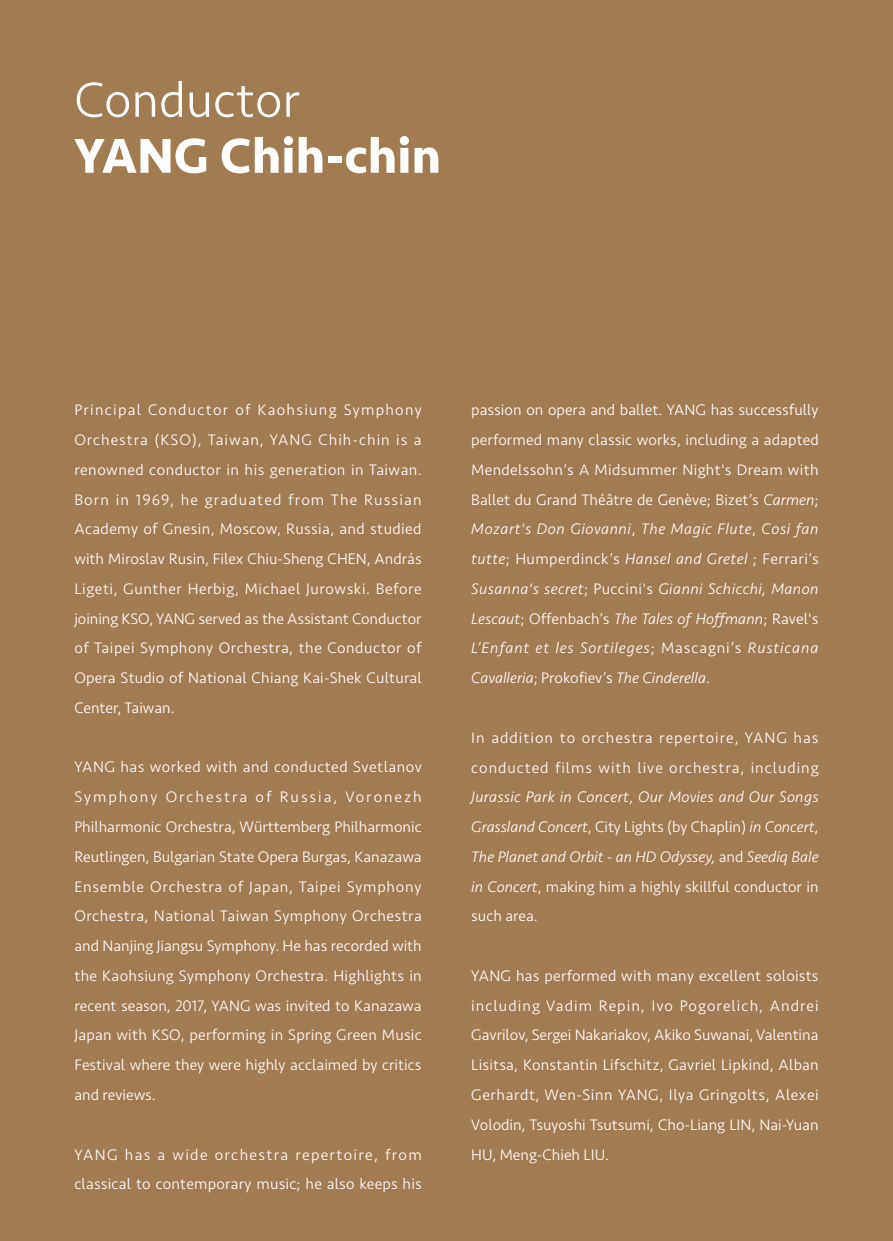
<style>
.page{position:relative;width:893px;height:1241px;background:#fff}
.page>*{position:absolute;margin:0;border:0;box-sizing:border-box;transform-origin:0 0}
.t1{font:700 50.75px "Seravek";color:#fff}
.t2{font:300 50.75px "Seravek";color:#fff}
.t3{font:300 15.75px/29.8px "Seravek";letter-spacing:.005em;color:#fff;text-align:justify}
.s1{font-style:italic}
</style>
<div class="page">
<div style="left:0;top:0;width:893px;height:1240px;background:#a37b50"></div>
<h1 class="t2" style="left:74px;top:70px;width:227px">Conductor</h1>
<h1 class="t1" style="left:74px;top:115px;width:368px">YANG Chih-chin</h1>
<p class="t3" style="left:74px;top:395px;width:349px">Principal Conductor of Kaohsiung Symphony Orchestra (KSO), Taiwan, YANG Chih-chin is a renowned conductor in his generation in Taiwan.<br>Born in 1969, he graduated from The Russian Academy of Gnesin, Moscow, Russia, and studied with Miroslav Rusin, Filex Chiu-Sheng CHEN, András Ligeti, Gunther Herbig, Michael Jurowski. Before joining KSO, YANG served as the Assistant Conductor of Taipei Symphony Orchestra, the Conductor of Opera Studio of National Chiang Kai-Shek Cultural Center, Taiwan.</p>
<p class="t3" style="left:74px;top:752px;width:349px">YANG has worked with and conducted Svetlanov Symphony Orchestra of Russia, Voronezh Philharmonic Orchestra, Württemberg Philharmonic Reutlingen, Bulgarian State Opera Burgas, Kanazawa Ensemble Orchestra of Japan, Taipei Symphony Orchestra, National Taiwan Symphony Orchestra and Nanjing Jiangsu Symphony. He has recorded with the Kaohsiung Symphony Orchestra. Highlights in recent season, 2017, YANG was invited to Kanazawa Japan with KSO, performing in Spring Green Music Festival where they were highly acclaimed by critics and reviews.</p>
<p class="t3" style="left:74px;top:1139px;width:349px">YANG has a wide orchestra repertoire, from classical to contemporary music; he also keeps his</p>
<p class="t3" style="left:471px;top:395px;width:349px">passion on opera and ballet. YANG has successfully performed many classic works, including a adapted Mendelssohn‘s A Midsummer Night's Dream with Ballet du Grand Théâtre de Genève; Bizet’s <span class="s1">Carmen</span>; <span class="s1">Mozart's Don Giovanni</span>, <span class="s1">The Magic Flute</span>, <span class="s1">Cosi fan tutte</span>; Humperdinck’s <span class="s1">Hansel and Gretel</span> ; Ferrari’s <span class="s1">Susanna's secret</span>; Puccini's <span class="s1">Gianni Schicchi, Manon Lescaut</span>; Offenbach’s <span class="s1">The Tales of Hoffmann</span>; Ravel's <span class="s1">L’Enfant et les Sortileges</span>; Mascagni’s <span class="s1">Rusticana Cavalleria</span>; Prokofiev’s <span class="s1">The Cinderella</span>.</p>
<p class="t3" style="left:471px;top:722px;width:349px">In addition to orchestra repertoire, YANG has conducted films with live orchestra, including <span class="s1">Jurassic Park in Concert</span>, <span class="s1">Our Movies and Our Songs Grassland Concert</span>, City Lights (by Chaplin) <span class="s1">in Concert</span>, <span class="s1">The Planet and Orbit - an HD Odyssey,</span> and <span class="s1">Seediq Bale in Concert</span>, making him a highly skillful conductor in such area.</p>
<p class="t3" style="left:471px;top:960px;width:349px">YANG has performed with many excellent soloists including Vadim Repin, Ivo Pogorelich, Andrei Gavrilov, Sergei Nakariakov, Akiko Suwanai, Valentina Lisitsa, Konstantin Lifschitz, Gavriel Lipkind, Alban Gerhardt, Wen-Sinn YANG, Ilya Gringolts, Alexei Volodin, Tsuyoshi Tsutsumi, Cho-Liang LIN, Nai-Yuan HU, Meng-Chieh LIU.</p>
</div>
